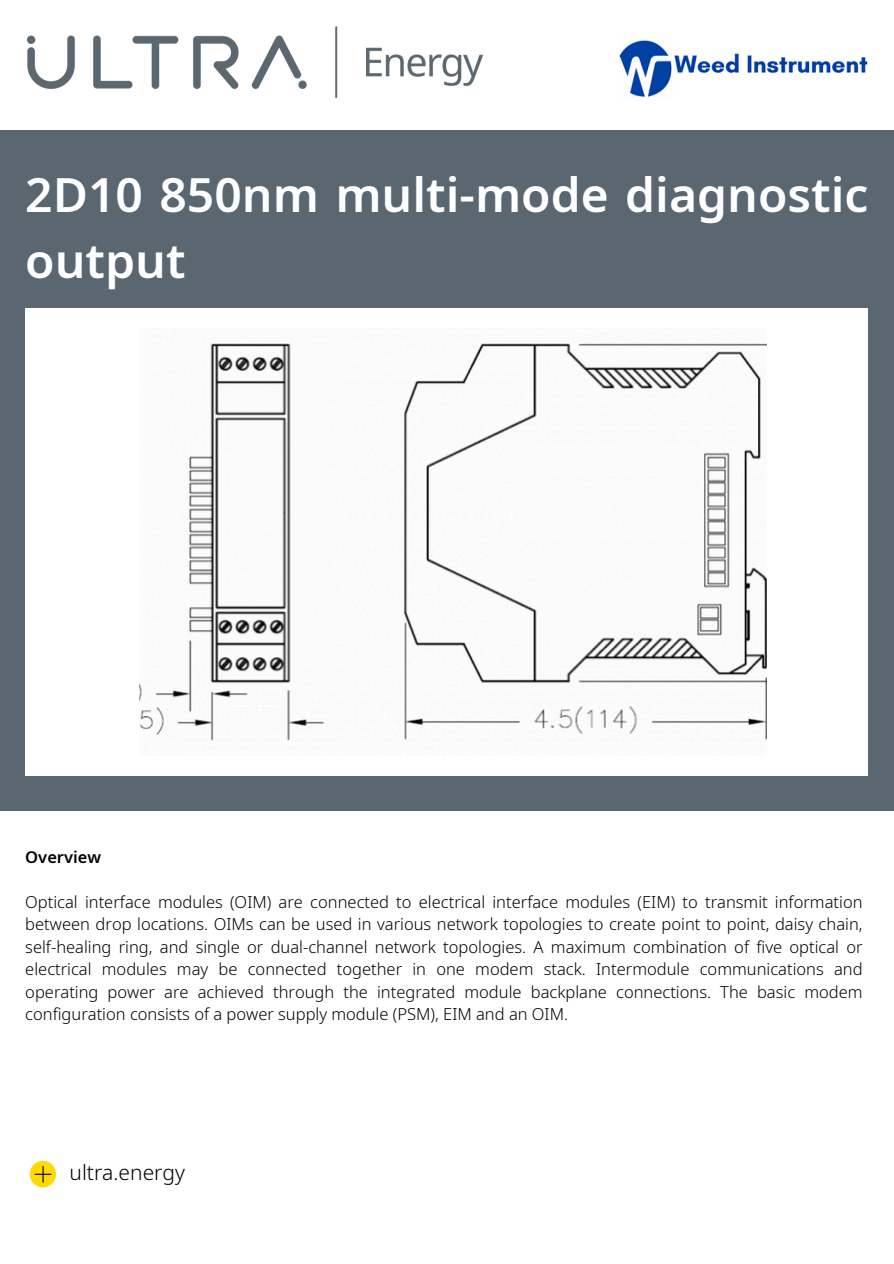
<style>
.page{position:relative;width:894px;height:1264px;background:#fff}
.page>*{position:absolute;margin:0;border:0;box-sizing:border-box;transform-origin:0 0}
.t1{font:600 48px/66.3px "Noto Sans";color:#fff}
.t2{font:300 21px "Noto Sans";color:#000}
.t3{font:300 16.5px/22.5px "Noto Sans";color:#000;text-align:justify}
.t4{font:600 16.5px "Noto Sans";color:#000}
</style>
<div class="page">
<svg style="left:30px;top:1160px;width:26px;height:27px"></svg>
<svg style="left:35px;top:1165px;width:17px;height:17px"></svg>
<div style="left:0;top:130px;width:893px;height:681px;background:#5b6770"></div>
<img style="left:26px;top:26px;width:457px;height:73px">
<img style="left:619px;top:40px;width:249px;height:57px">
<div style="left:25px;top:308px;width:842px;height:467px;background:#fff"></div>
<img style="left:139px;top:343px;width:627px;height:398px">
<p class="t1" style="left:25px;top:160px;width:844px">2D10 850nm multi-mode diagnostic output</p>
<h3 class="t4" style="left:25px;top:845px;width:77px">Overview</h3>
<p class="t3" style="left:25px;top:889px;width:838px">Optical interface modules (OIM) are connected to electrical interface modules (EIM) to transmit information between drop locations. OIMs can be used in various network topologies to create point to point, daisy chain, self-healing ring, and single or dual-channel network topologies. A maximum combination of five optical or electrical modules may be connected together in one modem stack. Intermodule communications and operating power are achieved through the integrated module backplane connections. The basic modem configuration consists of a power supply module (PSM), EIM and an OIM.</p>
<p class="t2" style="left:69px;top:1157px;width:117px">ultra.energy</p>
</div>
